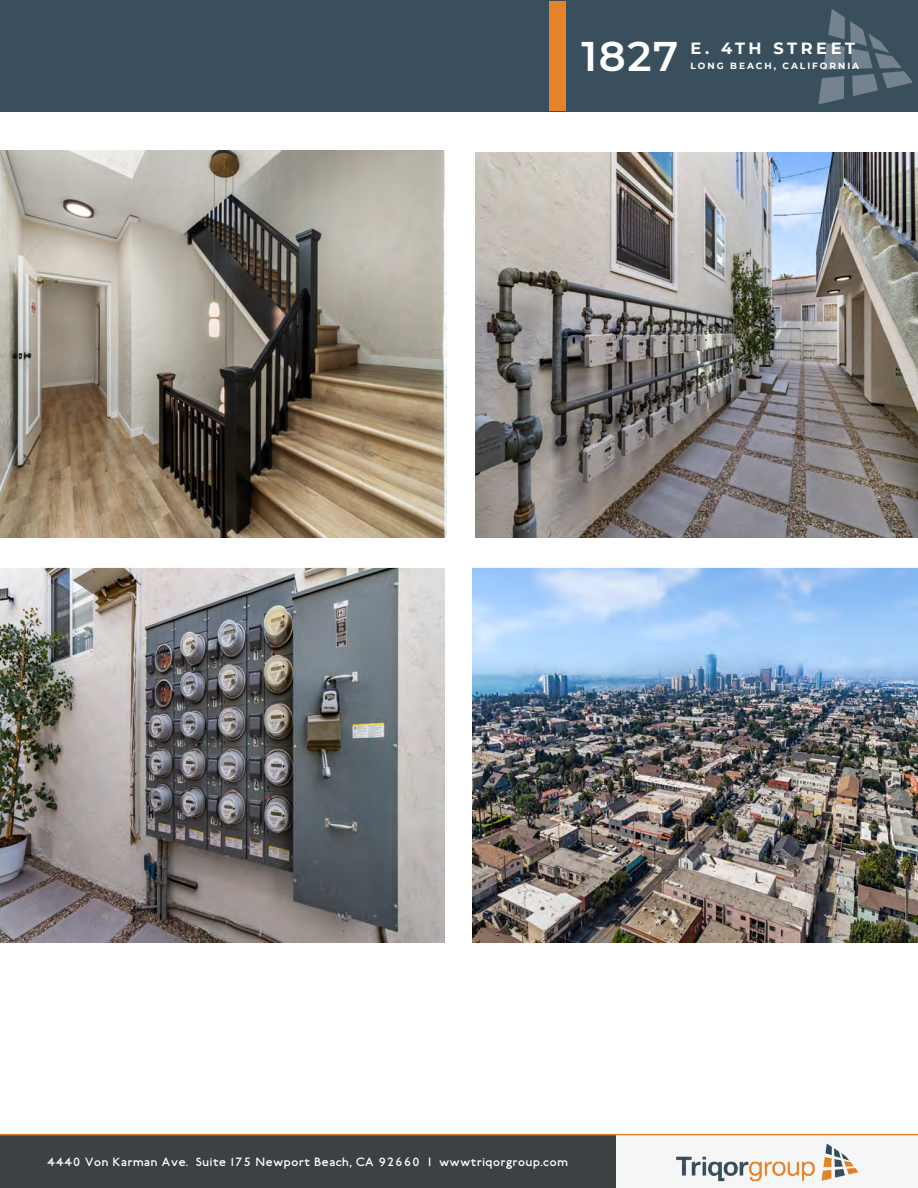
<style>
.page{position:relative;width:918px;height:1188px;background:#fff}
.page>*{position:absolute;margin:0;border:0;box-sizing:border-box;transform-origin:0 0}
.t1{font:600 41.4px "Montserrat";color:#fff}
.t2{font:700 16.2px "Montserrat";letter-spacing:.22em;color:#fff}
.t3{font:12px "Railway";letter-spacing:.06em;color:#fff;scale:1.04 1}
.t4{font:700 9px "Montserrat";letter-spacing:.22em;color:#fff}
</style>
<div class="page">
<div style="left:0;top:0;width:918px;height:111px;background:#3a4f5d"></div>
<img style="left:810px;top:9px;width:108px;height:103px">
<div style="left:615px;top:1134px;width:303px;height:54px;background:#f5f6f6"></div>
<div style="left:0;top:1134px;width:616px;height:54px;background:#3d4144"></div>
<img style="left:668px;top:1133px;width:200px;height:49px">
<hr style="left:0;top:1134px;width:918px;height:1px;background:#e58429">
<div style="left:549px;top:2px;width:17px;height:109px;background:#e58429"></div>
<img style="left:0;top:151px;width:447px;height:387px">
<img style="left:475px;top:152px;width:443px;height:386px">
<img style="left:473px;top:568px;width:445px;height:375px">
<img style="left:0;top:568px;width:444px;height:374px">
<h1 class="t1" style="left:581px;top:27px;width:98px">1827</h1>
<h2 class="t2" style="left:691px;top:37px;width:166px">E. 4TH STREET</h2>
<p class="t4" style="left:691px;top:60px;width:170px">LONG BEACH, CALIFORNIA</p>
<p class="t3" style="left:47px;top:1155px;width:502px">4440 Von Karman Ave. Suite 175 Newport Beach, CA 92660 I wwwtriqorgroup.com</p>
</div>
